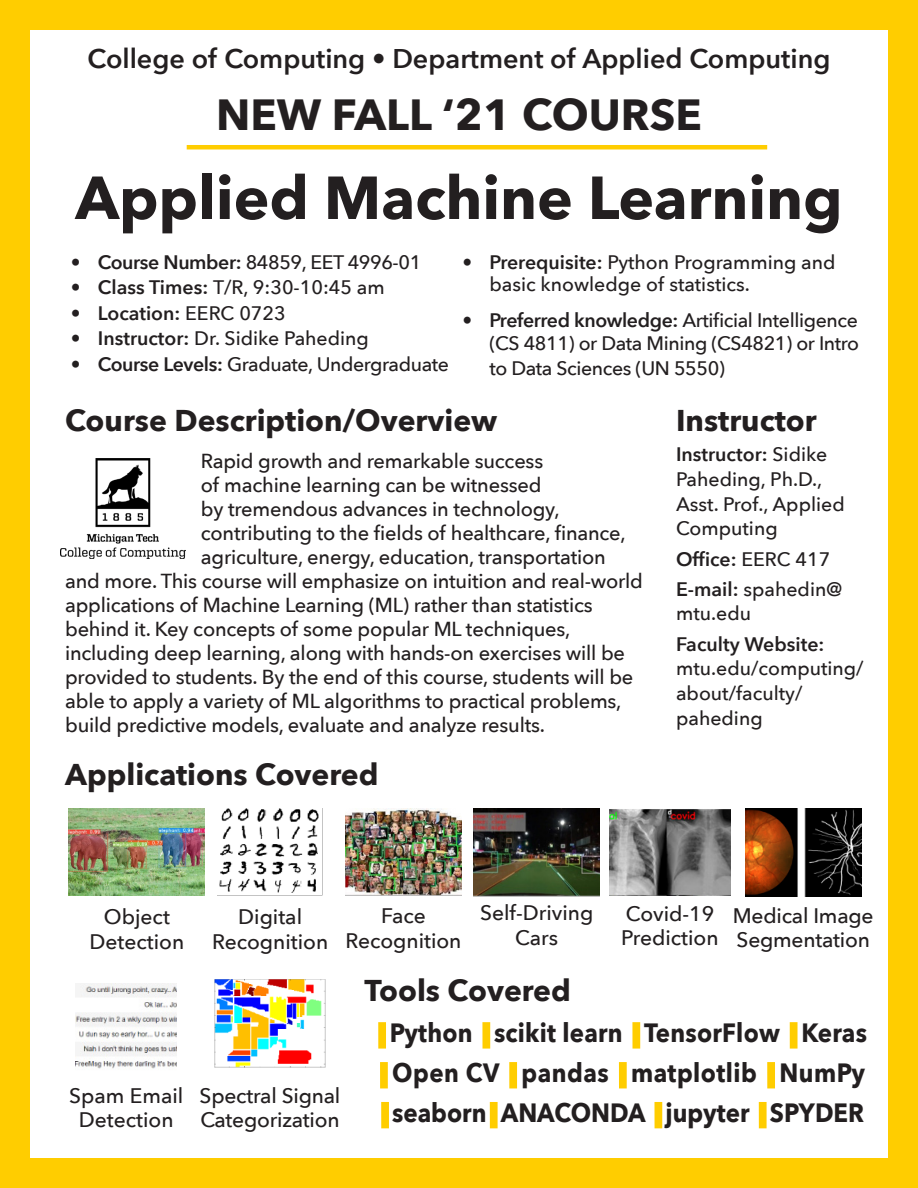
<style>
.page{position:relative;width:918px;height:1188px;background:#fff}
.page>*{position:absolute;margin:0;border:0;box-sizing:border-box;transform-origin:0 0}
.t1{font:700 60px "Avenir Next";color:#231f20}
.t2{font:700 43.5px "Avenir Next";color:#231f20}
.t3{font:700 30px "Avenir Next";color:#231f20}
.t4{font:600 27px "Avenir Next";color:#231f20}
.t5{font:700 26.4px "Avenir Next";letter-spacing:.01em;color:#231f20;scale:.91 1}
.t6{font:500 21px/24px "Avenir Next";color:#231f20}
.t7{font:500 20.25px "Avenir Next";letter-spacing:-.01em;color:#231f20}
.t8{font:500 19.5px/24.8px "Avenir Next";color:#231f20}
.t9{font:500 19.5px/22.5px "Avenir Next";letter-spacing:-.02em;color:#231f20;text-align:right}
.t10{font:600 19.5px "Avenir Next";color:#231f20}
.s1{font-weight:600}
.s2{font-weight:500}
.s3{color:#ffcd00}
</style>
<div class="page">
<div style="left:0;top:0;width:918px;height:1188px;border:30px solid #ffcd00"></div>
<img style="left:60px;top:459px;width:126px;height:99px">
<hr style="left:187px;top:145px;width:580px;height:4px;background:#ffcd00">
<img style="left:69px;top:808px;width:136px;height:88px">
<img style="left:218px;top:808px;width:105px;height:88px">
<img style="left:345px;top:808px;width:116px;height:88px">
<img style="left:474px;top:809px;width:126px;height:88px">
<img style="left:745px;top:809px;width:116px;height:88px">
<img style="left:610px;top:809px;width:120px;height:87px">
<img style="left:76px;top:983px;width:101px;height:86px">
<img style="left:214px;top:979px;width:112px;height:88px">
<p class="t4" style="left:88px;top:35px;width:744px">College of Computing • Department of Applied Computing</p>
<p class="t2" style="left:216px;top:77px;width:487px">NEW FALL ‘21 COURSE</p>
<p class="t1" style="left:75px;top:146px;width:769px">Applied Machine Learning</p>
<p class="t9" style="left:71px;top:250px;width:352px"><span class="s1">• Course Number:</span> 84859, EET 4996-01</p>
<p class="t8" style="left:71px;top:275px;width:315px"><span class="s1">• Class Times:</span> T/R, 9:30-10:45 am</p>
<p class="t10" style="left:71px;top:296px;width:216px">• Location: <span class="s2">EERC 0723</span></p>
<p class="t8" style="left:71px;top:326px;width:300px"><span class="s1">• Instructor:</span> Dr. Sidike Paheding</p>
<p class="t9" style="left:71px;top:352px;width:380px"><span class="s1">• Course Levels:</span> Graduate, Undergraduate</p>
<p class="t8" style="left:489px;top:250px;width:348px;line-height:22.5px;text-indent:-27px"><span class="s1">• Prerequisite:</span> Python Programming and basic knowledge of statistics.</p>
<p class="t9" style="left:462px;top:309px;width:398px"><span class="s1">• Preferred knowledge:</span> Artificial Intelligence (CS 4811) or Data Mining (CS4821) or Intro</p>
<p class="t9" style="left:489px;top:356px;width:237px">to Data Sciences (UN 5550)</p>
<p class="t3" style="left:65px;top:394px;width:434px">Course Description/Overview</p>
<p class="t7" style="left:201px;top:444px;width:344px">Rapid growth and remarkable success</p>
<p class="t7" style="left:201px;top:468px;width:342px">of machine learning can be witnessed</p>
<p class="t7" style="left:201px;top:492px;width:360px">by tremendous advances in technology,</p>
<p class="t7" style="left:201px;top:516px;width:426px">contributing to the fields of healthcare, finance,</p>
<p class="t7" style="left:201px;top:540px;width:406px">agriculture, energy, education, transportation</p>
<p class="t7" style="left:65px;top:564px;width:579px">and more. This course will emphasize on intuition and real-world</p>
<p class="t7" style="left:65px;top:588px;width:529px">applications of Machine Learning (ML) rather than statistics</p>
<p class="t7" style="left:65px;top:612px;width:507px">behind it. Key concepts of some popular ML techniques,</p>
<p class="t7" style="left:65px;top:636px;width:561px">including deep learning, along with hands-on exercises will be</p>
<p class="t7" style="left:65px;top:660px;width:570px">provided to students. By the end of this course, students will be</p>
<p class="t7" style="left:65px;top:684px;width:558px">able to apply a variety of ML algorithms to practical problems,</p>
<p class="t7" style="left:65px;top:708px;width:481px">build predictive models, evaluate and analyze results.</p>
<p class="t3" style="left:65px;top:748px;width:315px">Applications Covered</p>
<p class="t3" style="left:676px;top:394px;width:142px">Instructor</p>
<p class="t8" style="left:676px;top:441px;width:170px"><span class="s1">Instructor:</span> Sidike<br>Paheding, Ph.D.,<br>Asst. Prof., Applied<br>Computing</p>
<p class="t10" style="left:676px;top:542px;width:156px">Office: <span class="s2">EERC 417</span></p>
<p class="t8" style="left:676px;top:576px;width:167px"><span class="s1">E-mail:</span> spahedin@ mtu.edu</p>
<p class="t8" style="left:676px;top:631px;width:189px"><span class="s1">Faculty Website: </span>mtu.edu/computing/ about/faculty/ paheding</p>
<p class="t6" style="left:104px;top:904px;width:67px">Object</p>
<p class="t6" style="left:90px;top:929px;width:96px">Detection</p>
<p class="t6" style="left:69px;top:1083px;width:116px">Spam Email</p>
<p class="t6" style="left:79px;top:1107px;width:96px">Detection</p>
<p class="t6" style="left:238px;top:904px;width:65px">Digital</p>
<p class="t6" style="left:212px;top:929px;width:118px">Recognition</p>
<p class="t6" style="left:381px;top:903px;width:46px">Face</p>
<p class="t6" style="left:345px;top:928px;width:118px">Recognition</p>
<p class="t6" style="left:480px;top:900px;width:115px">Self-Driving</p>
<p class="t6" style="left:515px;top:925px;width:44px">Cars</p>
<p class="t6" style="left:626px;top:901px;width:90px">Covid-19</p>
<p class="t6" style="left:621px;top:925px;width:99px">Prediction</p>
<p class="t6" style="left:733px;top:903px;width:142px">Medical Image</p>
<p class="t6" style="left:737px;top:927px;width:135px">Segmentation</p>
<p class="t6" style="left:200px;top:1083px;width:142px">Spectral Signal<br>Categorization</p>
<p class="t3" style="left:365px;top:964px;width:208px">Tools Covered</p>
<p class="t5" style="left:375px;top:1010px;width:542px"><span class="s3">|</span>Python <span class="s3">|</span>scikit learn <span class="s3">|</span>TensorFlow <span class="s3">|</span>Keras</p>
<p class="t5" style="left:377px;top:1050px;width:538px"><span class="s3">|</span>Open CV <span class="s3">|</span>pandas <span class="s3">|</span>matplotlib <span class="s3">|</span>NumPy</p>
<p class="t5" style="left:378px;top:1090px;width:536px"><span class="s3">|</span>seaborn<span class="s3">|</span>ANACONDA <span class="s3">|</span>jupyter <span class="s3">|</span>SPYDER</p>
</div>
